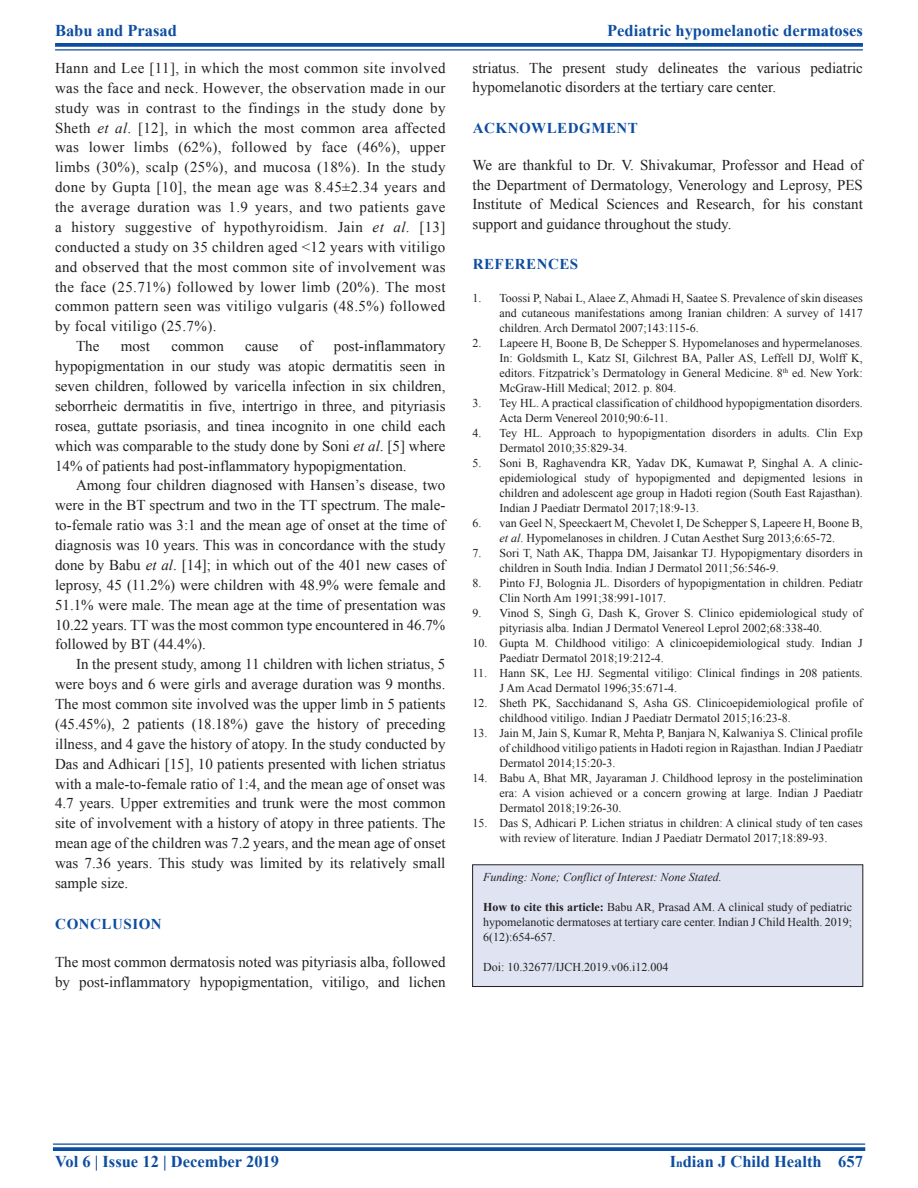
<style>
.page{position:relative;width:918px;height:1188px;background:#fff}
.page>*{position:absolute;margin:0;border:0;box-sizing:border-box;transform-origin:0 0}
.t1{font:700 16.5px "Times New Roman";color:#0d4da1}
.TX{font:15px/20px "Times New Roman";color:#231f20;text-align:justify}
.TXFL{font:15px/19.5px "Times New Roman";color:#231f20}
.t2{font:700 15px "Times New Roman";letter-spacing:.035em;color:#0d4da1}
.REF{font:12px/15px "Times New Roman";color:#231f20}
.SRC{font:12px/15px "Times New Roman";color:#231f20;text-align:justify}
.SRC-2{font:italic 12px "Times New Roman";color:#231f20}
.s1{font-style:italic}
.s2{font-weight:700}
.s3{font-size:12px}
</style>
<div class="page">
<svg style="left:55px;top:43px;width:808px;height:4px;background:#1b57a6"></svg>
<hr style="left:55px;top:49px;width:808px;height:2px;background:#0d4da1">
<hr style="left:53px;top:1143px;width:812px;height:2px;background:#0d4da1">
<svg style="left:53px;top:1147px;width:812px;height:4px;background:#1b57a6"></svg>
<div style="left:473px;top:865px;width:390px;height:122px;background:#e0e4f2"></div>
<div style="left:473px;top:865px;width:390px;height:122px;border:1px solid #231f20"></div>
<p class="t1" style="left:55px;top:18px;width:123px">Babu and Prasad</p>
<p class="t1" style="left:607px;top:18px;width:257px">Pediatric hypomelanotic dermatoses</p>
<p class="TX" style="left:55px;top:57px;width:392px">Hann and Lee [11], in which the most common site involved was the face and neck. However, the observation made in our study was in contrast to the findings in the study done by Sheth <span class="s1">et al</span>. [12], in which the most common area affected was lower limbs (62%), followed by face (46%), upper limbs (30%), scalp (25%), and mucosa (18%). In the study done by Gupta [10], the mean age was 8.45±2.34 years and the average duration was 1.9 years, and two patients gave a history suggestive of hypothyroidism. Jain <span class="s1">et al</span>. [13] conducted a study on 35 children aged &lt;12 years with vitiligo and observed that the most common site of involvement was the face (25.71%) followed by lower limb (20%). The most common pattern seen was vitiligo vulgaris (48.5%) followed by focal vitiligo (25.7%).</p>
<p class="TX" style="left:76px;top:336px;width:25px">The</p>
<p class="TX" style="left:121px;top:336px;width:31px">most</p>
<p class="TX" style="left:171px;top:336px;width:54px">common</p>
<p class="TX" style="left:245px;top:336px;width:35px">cause</p>
<p class="TX" style="left:300px;top:336px;width:14px">of</p>
<p class="TX" style="left:55px;top:336px;width:392px;text-indent:279px">post-inflammatory hypopigmentation in our study was atopic dermatitis seen in seven children, followed by varicella infection in six children, seborrheic dermatitis in five, intertrigo in three, and pityriasis rosea, guttate psoriasis, and tinea incognito in one child each which was comparable to the study done by Soni <span class="s1">et al</span>. [5] where 14% of patients had post-inflammatory hypopigmentation.</p>
<p class="TX" style="left:55px;top:475px;width:392px;text-indent:21px">Among four children diagnosed with Hansen’s disease, two were in the BT spectrum and two in the TT spectrum. The male&shy;to-female ratio was 3:1 and the mean age of onset at the time of diagnosis was 10 years. This was in concordance with the study done by Babu <span class="s1">et al</span>. [14]; in which out of the 401 new cases of leprosy, 45 (11.2%) were children with 48.9% were female and 51.1% were male. The mean age at the time of presentation was 10.22 years. TT was the most common type encountered in 46.7% followed by BT (44.4%).</p>
<p class="TX" style="left:55px;top:654px;width:392px;text-indent:21px">In the present study, among 11 children with lichen striatus, 5 were boys and 6 were girls and average duration was 9 months.<br>The most common site involved was the upper limb in 5 patients (45.45%), 2 patients (18.18%) gave the history of preceding illness, and 4 gave the history of atopy. In the study conducted by Das and Adhicari [15], 10 patients presented with lichen striatus with a male-to-female ratio of 1:4, and the mean age of onset was 4.7 years. Upper extremities and trunk were the most common site of involvement with a history of atopy in three patients. The mean age of the children was 7.2 years, and the mean age of onset was 7.36 years. This study was limited by its relatively small sample size.</p>
<h1 class="t2" style="left:55px;top:913px;width:108px">CONCLUSION</h1>
<p class="TXFL" style="left:55px;top:951px;width:392px;line-height:20px">The most common dermatosis noted was pityriasis alba, followed by post-inflammatory hypopigmentation, vitiligo, and lichen</p>
<p class="TXFL" style="left:472px;top:58px;width:392px">striatus. The present study delineates the various pediatric hypomelanotic disorders at the tertiary care center.</p>
<h1 class="t2" style="left:473px;top:117px;width:167px">ACKNOWLEDGMENT</h1>
<p class="TXFL" style="left:472px;top:155px;width:392px;text-align:justify">We are thankful to Dr. V. Shivakumar, Professor and Head of the Department of Dermatology, Venerology and Leprosy, PES Institute of Medical Sciences and Research, for his constant support and guidance throughout the study.</p>
<h1 class="t2" style="left:473px;top:254px;width:107px">REFERENCES</h1>
<p class="REF" style="left:500px;top:291px;width:365px;text-align:justify;text-indent:-27px">1. Toossi P, Nabai L, Alaee Z, Ahmadi H, Saatee S. Prevalence of skin diseases and cutaneous manifestations among Iranian children: A survey of 1417 children. Arch Dermatol 2007;143:115-6.</p>
<p class="REF" style="left:500px;top:336px;width:365px;text-align:justify;text-indent:-27px">2. Lapeere H, Boone B, De Schepper S. Hypomelanoses and hypermelanoses.<br>In: Goldsmith L, Katz SI, Gilchrest BA, Paller AS, Leffell DJ, Wolff K, editors. Fitzpatrick’s Dermatology in General Medicine. 8<sup>th</sup> ed. New York:<br>McGraw-Hill Medical; 2012. p. 804.</p>
<p class="REF" style="left:500px;top:396px;width:365px;text-indent:-27px">3. Tey HL. A practical classification of childhood hypopigmentation disorders.<br>Acta Derm Venereol 2010;90:6-11.</p>
<p class="REF" style="left:500px;top:426px;width:365px;text-indent:-27px">4. Tey HL. Approach to hypopigmentation disorders in adults. Clin Exp<br>Dermatol 2010;35:829-34.</p>
<p class="REF" style="left:500px;top:456px;width:365px;text-align:justify;text-indent:-27px">5. Soni B, Raghavendra KR, Yadav DK, Kumawat P, Singhal A. A clinic&shy;epidemiological study of hypopigmented and depigmented lesions in children and adolescent age group in Hadoti region (South East Rajasthan).<br>Indian J Paediatr Dermatol 2017;18:9-13.</p>
<p class="REF" style="left:472px;top:516px;width:392px;text-align:center">6. van Geel N, Speeckaert M, Chevolet I, De Schepper S, Lapeere H, Boone B, <span class="s1">et al</span>. Hypomelanoses in children. J Cutan Aesthet Surg 2013;6:65-72.</p>
<p class="REF" style="left:500px;top:546px;width:365px;text-indent:-27px">7. Sori T, Nath AK, Thappa DM, Jaisankar TJ. Hypopigmentary disorders in children in South India. Indian J Dermatol 2011;56:546-9.</p>
<p class="REF" style="left:500px;top:576px;width:365px;text-indent:-27px">8. Pinto FJ, Bolognia JL. Disorders of hypopigmentation in children. Pediatr<br>Clin North Am 1991;38:991-1017.</p>
<p class="REF" style="left:500px;top:606px;width:365px;text-indent:-27px">9. Vinod S, Singh G, Dash K, Grover S. Clinico epidemiological study of pityriasis alba. Indian J Dermatol Venereol Leprol 2002;68:338-40.</p>
<p class="REF" style="left:500px;top:636px;width:365px;text-indent:-27px">10. Gupta M. Childhood vitiligo: A clinicoepidemiological study. Indian J<br>Paediatr Dermatol 2018;19:212-4.</p>
<p class="REF" style="left:500px;top:666px;width:365px;text-indent:-27px">11. Hann SK, Lee HJ. Segmental vitiligo: Clinical findings in 208 patients.<br>J Am Acad Dermatol 1996;35:671-4.</p>
<p class="REF" style="left:500px;top:696px;width:365px;text-indent:-27px">12. Sheth PK, Sacchidanand S, Asha GS. Clinicoepidemiological profile of childhood vitiligo. Indian J Paediatr Dermatol 2015;16:23-8.</p>
<p class="REF" style="left:500px;top:726px;width:365px;text-align:justify;text-indent:-27px">13. Jain M, Jain S, Kumar R, Mehta P, Banjara N, Kalwaniya S. Clinical profile of childhood vitiligo patients in Hadoti region in Rajasthan. Indian J Paediatr Dermatol 2014;15:20-3.</p>
<p class="REF" style="left:500px;top:771px;width:365px;text-align:justify;text-indent:-27px">14. Babu A, Bhat MR, Jayaraman J. Childhood leprosy in the postelimination era: A vision achieved or a concern growing at large. Indian J Paediatr Dermatol 2018;19:26-30.</p>
<p class="REF" style="left:500px;top:816px;width:365px;text-indent:-27px">15. Das S, Adhicari P. Lichen striatus in children: A clinical study of ten cases with review of literature. Indian J Paediatr Dermatol 2017;18:89-93.</p>
<p class="SRC-2" style="left:483px;top:869px;width:240px">Funding: None; Conflict of Interest: None Stated.</p>
<p class="SRC" style="left:483px;top:900px;width:370px"><span class="s2">How to cite this article:</span> Babu AR, Prasad AM. A clinical study of pediatric hypomelanotic dermatoses at tertiary care center. Indian J Child Health. 2019; 6(12):654-657.</p>
<p class="SRC" style="left:483px;top:960px;width:187px">Doi: 10.32677/IJCH.2019.v06.i12.004</p>
<p class="t1" style="left:55px;top:1150px;width:226px">Vol 6 | Issue 12 | December 2019</p>
<p class="t1" style="left:670px;top:1150px;width:195px">I<span class="s3">n</span>dian J Child Health 657</p>
</div>
